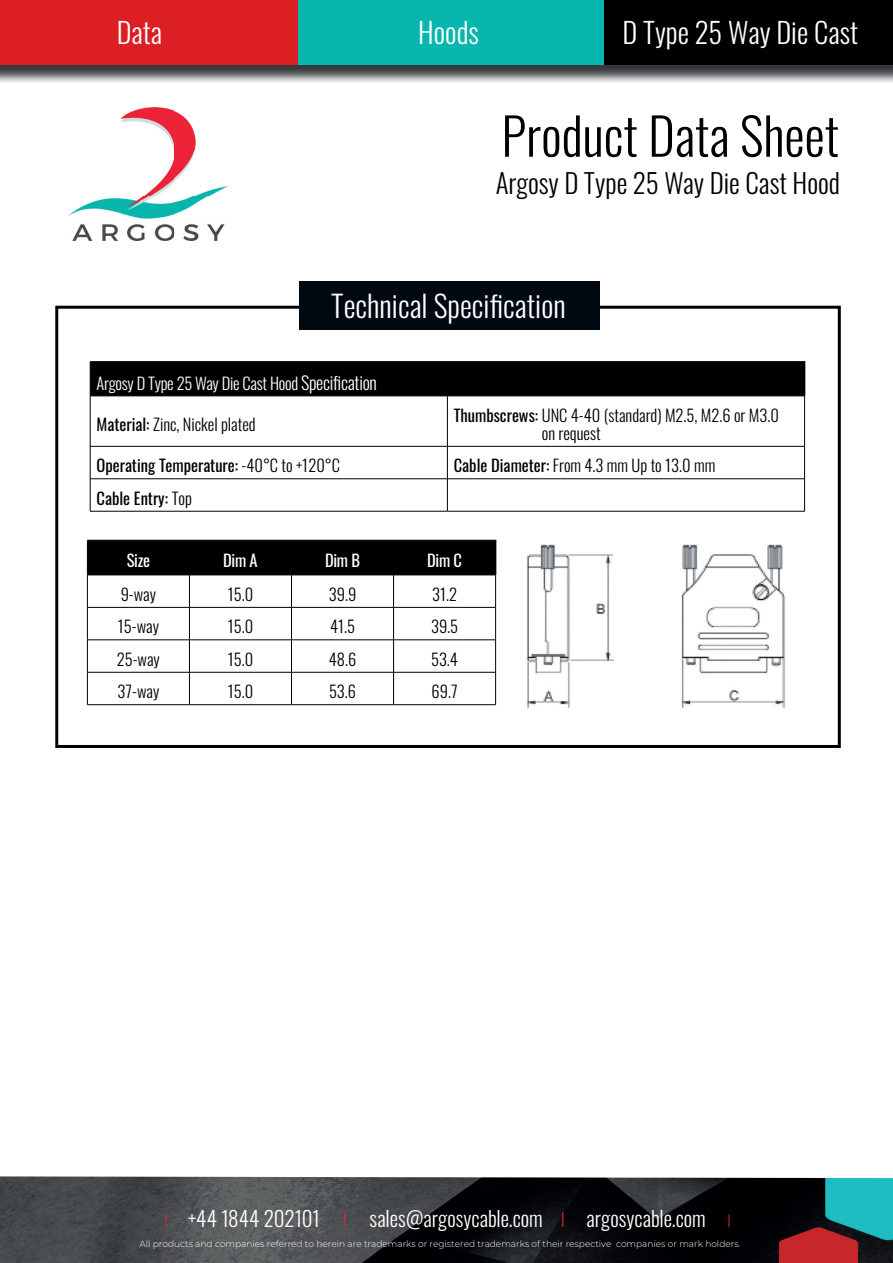
<style>
.page{position:relative;width:893px;height:1263px;background:#fff}
.page>*{position:absolute;margin:0;border:0;box-sizing:border-box;transform-origin:0 0}
.t1{font:300 51px "Oswald";color:#000001}
.t2{font:300 30px "Oswald";color:#fff}
.t3{font:300 28.5px "Oswald";color:#fff}
.t4{font:300 27px "Oswald";color:#000001}
.t5{font:300 21px "Oswald";color:#fff}
.t6{font:300 16.5px/18px "Oswald";color:#000001}
.t7{font:16.5px "Oswald";color:#000001}
.t8{font:300 16.5px "Oswald";letter-spacing:-.015em;color:#fff}
.t9{font:16.5px "Oswald";letter-spacing:-.015em;color:#fff}
.t10{font:300 9px "Montserrat";color:#fff}
.s1{font-size:18px}
.s2{font-weight:400}
.s3{font-weight:300}
.s4{font-family:"Montserrat";font-size:18px;color:#ed1e38}
.s5{font-family:"Montserrat";color:#ed1e38}
</style>
<div class="page">
<div style="left:55px;top:306px;width:786px;height:442px;border:3px solid #000001"></div>
<img style="left:68px;top:108px;width:159px;height:132px">
<img style="left:0;top:65px;width:893px;height:18px">
<div style="left:0;top:0;width:893px;height:65px;background:#db1f25"></div>
<div style="left:596px;top:0;width:297px;height:65px;background:#000001"></div>
<div style="left:298px;top:0;width:305px;height:65px;background:#07b7ad"></div>
<img style="left:0;top:1176px;width:893px;height:87px">
<div style="left:299px;top:281px;width:301px;height:48px;background:#000912"></div>
<div style="left:91px;top:362px;width:713px;height:34px;background:#000001"></div>
<hr style="left:90px;top:361px;width:357px;height:1px;background:#000001">
<hr style="left:90px;top:362px;width:1px;height:34px;background:#000001">
<hr style="left:447px;top:361px;width:358px;height:1px;background:#000001">
<hr style="left:90px;top:396px;width:357px;height:1px;background:#000001">
<hr style="left:90px;top:396px;width:1px;height:50px;background:#000001">
<hr style="left:90px;top:446px;width:357px;height:1px;background:#000001">
<hr style="left:90px;top:446px;width:1px;height:33px;background:#000001">
<hr style="left:447px;top:362px;width:1px;height:34px;background:#000001">
<hr style="left:804px;top:362px;width:1px;height:34px;background:#000001">
<hr style="left:90px;top:478px;width:357px;height:1px;background:#000001">
<hr style="left:90px;top:479px;width:1px;height:32px;background:#000001">
<hr style="left:90px;top:511px;width:357px;height:1px;background:#000001">
<hr style="left:447px;top:396px;width:358px;height:1px;background:#000001">
<hr style="left:447px;top:396px;width:1px;height:50px;background:#000001">
<hr style="left:804px;top:396px;width:1px;height:50px;background:#000001">
<hr style="left:447px;top:446px;width:358px;height:1px;background:#000001">
<hr style="left:447px;top:446px;width:1px;height:33px;background:#000001">
<hr style="left:804px;top:446px;width:1px;height:33px;background:#000001">
<hr style="left:447px;top:478px;width:358px;height:1px;background:#000001">
<hr style="left:447px;top:479px;width:1px;height:32px;background:#000001">
<hr style="left:804px;top:479px;width:1px;height:32px;background:#000001">
<hr style="left:447px;top:511px;width:358px;height:1px;background:#000001">
<div style="left:88px;top:541px;width:407px;height:34px;background:#000001"></div>
<hr style="left:87px;top:540px;width:102px;height:1px;background:#000001">
<hr style="left:87px;top:540px;width:1px;height:35px;background:#000001">
<hr style="left:189px;top:540px;width:102px;height:1px;background:#000001">
<hr style="left:291px;top:540px;width:103px;height:1px;background:#000001">
<hr style="left:394px;top:540px;width:102px;height:1px;background:#000001">
<hr style="left:87px;top:575px;width:102px;height:1px;background:#000001">
<hr style="left:87px;top:575px;width:1px;height:32px;background:#000001">
<hr style="left:87px;top:607px;width:102px;height:1px;background:#000001">
<hr style="left:87px;top:607px;width:1px;height:33px;background:#000001">
<hr style="left:189px;top:540px;width:1px;height:35px;background:#000001">
<hr style="left:291px;top:540px;width:1px;height:35px;background:#000001">
<hr style="left:393px;top:540px;width:1px;height:35px;background:#000001">
<hr style="left:495px;top:540px;width:1px;height:35px;background:#000001">
<hr style="left:87px;top:639px;width:102px;height:1px;background:#000001">
<hr style="left:87px;top:640px;width:1px;height:32px;background:#000001">
<hr style="left:87px;top:672px;width:102px;height:1px;background:#000001">
<hr style="left:87px;top:672px;width:1px;height:32px;background:#000001">
<hr style="left:87px;top:704px;width:102px;height:1px;background:#000001">
<hr style="left:189px;top:575px;width:102px;height:1px;background:#000001">
<hr style="left:189px;top:575px;width:1px;height:32px;background:#000001">
<hr style="left:291px;top:575px;width:103px;height:1px;background:#000001">
<hr style="left:291px;top:575px;width:1px;height:32px;background:#000001">
<hr style="left:394px;top:575px;width:102px;height:1px;background:#000001">
<hr style="left:393px;top:575px;width:1px;height:32px;background:#000001">
<hr style="left:495px;top:575px;width:1px;height:32px;background:#000001">
<hr style="left:189px;top:607px;width:102px;height:1px;background:#000001">
<hr style="left:189px;top:607px;width:1px;height:33px;background:#000001">
<hr style="left:291px;top:607px;width:103px;height:1px;background:#000001">
<hr style="left:291px;top:607px;width:1px;height:33px;background:#000001">
<hr style="left:394px;top:607px;width:102px;height:1px;background:#000001">
<hr style="left:393px;top:607px;width:1px;height:33px;background:#000001">
<hr style="left:495px;top:607px;width:1px;height:33px;background:#000001">
<hr style="left:189px;top:639px;width:102px;height:1px;background:#000001">
<hr style="left:189px;top:640px;width:1px;height:32px;background:#000001">
<hr style="left:291px;top:639px;width:103px;height:1px;background:#000001">
<hr style="left:291px;top:640px;width:1px;height:32px;background:#000001">
<hr style="left:394px;top:639px;width:102px;height:1px;background:#000001">
<hr style="left:393px;top:640px;width:1px;height:32px;background:#000001">
<hr style="left:495px;top:640px;width:1px;height:32px;background:#000001">
<hr style="left:189px;top:672px;width:102px;height:1px;background:#000001">
<hr style="left:189px;top:672px;width:1px;height:32px;background:#000001">
<hr style="left:291px;top:672px;width:103px;height:1px;background:#000001">
<hr style="left:291px;top:672px;width:1px;height:32px;background:#000001">
<hr style="left:394px;top:672px;width:102px;height:1px;background:#000001">
<hr style="left:393px;top:672px;width:1px;height:32px;background:#000001">
<hr style="left:495px;top:672px;width:1px;height:32px;background:#000001">
<hr style="left:189px;top:704px;width:102px;height:1px;background:#000001">
<hr style="left:291px;top:704px;width:103px;height:1px;background:#000001">
<hr style="left:394px;top:704px;width:102px;height:1px;background:#000001">
<img style="left:527px;top:544px;width:259px;height:165px">
<h3 class="t3" style="left:117px;top:7px;width:47px">Data</h3>
<h3 class="t3" style="left:418px;top:7px;width:62px">Hoods</h3>
<h3 class="t3" style="left:622px;top:7px;width:237px">D Type 25 Way Die Cast</h3>
<h1 class="t1" style="left:501px;top:91px;width:339px">Product Data Sheet</h1>
<h3 class="t4" style="left:496px;top:159px;width:346px">Argosy D Type 25 Way Die Cast Hood</h3>
<h2 class="t2" style="left:331px;top:280px;width:236px">Technical Specification</h2>
<p class="t8" style="left:97px;top:368px;width:282px">Argosy D Type 25 Way Die Cast Hood <span class="s1">Specification</span></p>
<p class="t6" style="left:97px;top:413px;width:161px"><span class="s2">Material:</span> Zinc, Nickel plated</p>
<p class="t6" style="left:542px;top:404px;width:239px;text-indent:-88px"><span class="s2">Thumbscrews:</span> UNC 4-40 (standard) M2.5, M2.6 or M3.0 on request</p>
<p class="t7" style="left:97px;top:451px;width:245px">Operating Temperature: <span class="s3">-40°C to +120°C</span></p>
<p class="t6" style="left:454px;top:455px;width:263px"><span class="s2">Cable Diameter:</span> From 4.3 mm Up to 13.0 mm</p>
<p class="t7" style="left:97px;top:483px;width:97px">Cable Entry: <span class="s3">Top</span></p>
<p class="t9" style="left:127px;top:546px;width:25px">Size</p>
<p class="t9" style="left:223px;top:546px;width:36px">Dim A</p>
<p class="t9" style="left:325px;top:546px;width:37px">Dim B</p>
<p class="t9" style="left:427px;top:546px;width:36px">Dim C</p>
<p class="t6" style="left:121px;top:583px;width:37px">9-way</p>
<p class="t6" style="left:228px;top:583px;width:27px">15.0</p>
<p class="t6" style="left:329px;top:583px;width:29px">39.9</p>
<p class="t6" style="left:432px;top:583px;width:26px">31.2</p>
<p class="t6" style="left:118px;top:616px;width:43px">15-way</p>
<p class="t6" style="left:228px;top:616px;width:27px">15.0</p>
<p class="t6" style="left:330px;top:616px;width:26px">41.5</p>
<p class="t6" style="left:431px;top:616px;width:29px">39.5</p>
<p class="t6" style="left:117px;top:648px;width:45px">25-way</p>
<p class="t6" style="left:228px;top:648px;width:27px">15.0</p>
<p class="t6" style="left:329px;top:648px;width:29px">48.6</p>
<p class="t6" style="left:431px;top:648px;width:28px">53.4</p>
<p class="t6" style="left:118px;top:681px;width:43px">37-way</p>
<p class="t6" style="left:228px;top:681px;width:27px">15.0</p>
<p class="t6" style="left:329px;top:681px;width:29px">53.6</p>
<p class="t6" style="left:431px;top:681px;width:28px">69.7</p>
<p class="t5" style="left:164px;top:1200px;width:570px"><span class="s4">I</span> +44 1844 202101 <span class="s5">I</span> sales@argosycable.com <span class="s5">I</span> argosycable.com <span class="s4">I</span></p>
<p class="t10" style="left:139px;top:1237px;width:602px">All products and companies referred to herein are trademarks or registered trademarks of their respective companies or mark holders.</p>
</div>
